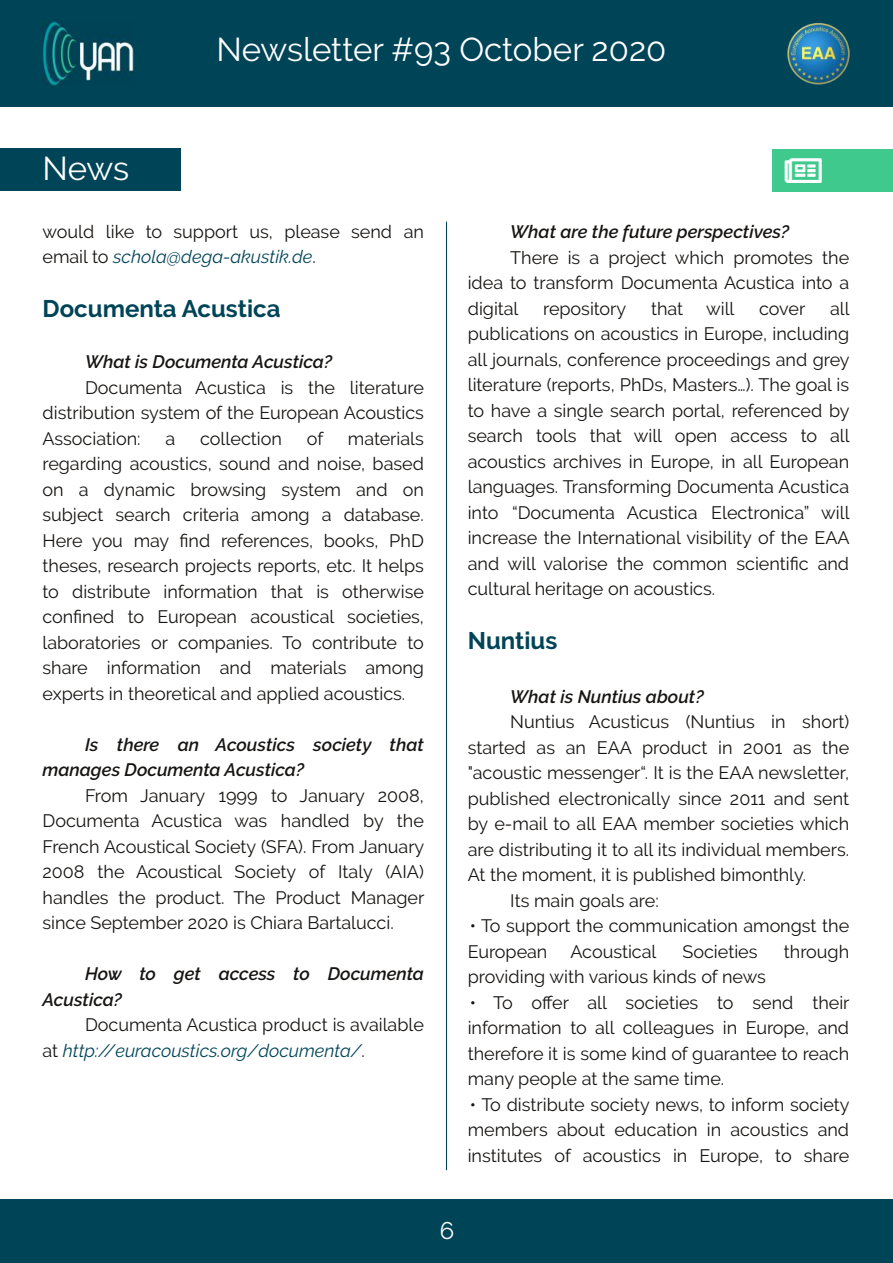
<style>
.page{position:relative;width:893px;height:1263px;background:#fff}
.page>*{position:absolute;margin:0;border:0;box-sizing:border-box;transform-origin:0 0}
.t1{font:33px "Raleway";color:#fff}
.t2{font:700 24px "Raleway";color:#004457}
.t3{font:24px "Raleway";color:#fff}
.t4{font:18px/25.5px "Raleway";color:#171513;text-align:justify}
.t5{font:italic 600 18px/25.5px "Raleway";color:#171513}
.s1{font-style:italic;color:#004457}
</style>
<div class="page">
<div style="left:0;top:0;width:893px;height:106px;background:#004457"></div>
<img style="left:787px;top:23px;width:63px;height:62px">
<img style="left:43px;top:21px;width:90px;height:64px">
<div style="left:0;top:1199px;width:893px;height:64px;background:#004457"></div>
<div style="left:0;top:148px;width:180px;height:43px;background:#004457"></div>
<div style="left:773px;top:149px;width:120px;height:42px;background:#40c98c"></div>
<hr style="left:446px;top:222px;width:1px;height:948px;background:#004457">
<h1 class="t1" style="left:43px;top:149px;width:88px">News</h1>
<h1 class="t1" style="left:216px;top:30px;width:451px">Newsletter #93 October 2020</h1>
<p class="t4" style="left:43px;top:219px;width:383px">would like to support us, please send an email to <span class="s1">schola@dega-akustik.de</span>.</p>
<h2 class="t2" style="left:43px;top:295px;width:240px">Documenta Acustica</h2>
<p class="t5" style="left:85px;top:349px;width:249px">What is Documenta Acustica?</p>
<p class="t4" style="left:43px;top:374px;width:383px;text-indent:43px">Documenta Acustica is the literature distribution system of the European Acoustics Association:</p>
<p class="t4" style="left:166px;top:425px;width:11px">a</p>
<p class="t4" style="left:200px;top:425px;width:83px">collection</p>
<p class="t4" style="left:307px;top:425px;width:18px">of</p>
<p class="t4" style="left:43px;top:425px;width:383px;text-indent:305px">materials regarding acoustics, sound and noise, based on a dynamic browsing system and on subject search criteria among a database.<br>Here you may find references, books, PhD theses, research projects reports, etc. It helps to distribute information that is otherwise confined to European acoustical societies, laboratories or companies. To contribute to share information and materials among experts in theoretical and applied acoustics.</p>
<p class="t5" style="left:43px;top:731px;width:383px;text-indent:43px">Is there an Acoustics society that manages Documenta Acustica?</p>
<p class="t4" style="left:43px;top:782px;width:383px;text-indent:43px">From January 1999 to January 2008, Documenta Acustica was handled by the French Acoustical Society (SFA). From January 2008 the Acoustical Society of Italy (AIA) handles the product. The Product Manager since September 2020 is Chiara Bartalucci.</p>
<p class="t5" style="left:43px;top:961px;width:383px;text-indent:43px">How to get access to Documenta<br>Acustica?</p>
<p class="t4" style="left:43px;top:1012px;width:383px;text-indent:43px">Documenta Acustica product is available at <span class="s1">http://euracoustics.org/documenta/</span>.</p>
<p class="t5" style="left:510px;top:219px;width:280px">What are the future perspectives?</p>
<p class="t4" style="left:468px;top:244px;width:383px;text-indent:43px">There is a project which promotes the idea to transform Documenta Acustica into a digital</p>
<p class="t4" style="left:468px;top:295px;width:383px;text-indent:362px">all publications on acoustics in Europe, including all journals, conference proceedings and grey literature (reports, PhDs, Masters…). The goal is to have a single search portal, referenced by search tools that will open access to all acoustics archives in Europe, in all European languages. Transforming Documenta Acustica into “Documenta Acustica Electronica” will increase the International visibility of the EAA and will valorise the common scientific and cultural heritage on acoustics.</p>
<h2 class="t2" style="left:468px;top:626px;width:91px">Nuntius</h2>
<p class="t4" style="left:543px;top:295px;width:85px">repository</p>
<p class="t4" style="left:651px;top:295px;width:34px">that</p>
<p class="t4" style="left:706px;top:295px;width:30px">will</p>
<p class="t4" style="left:759px;top:295px;width:48px">cover</p>
<p class="t5" style="left:510px;top:683px;width:195px">What is Nuntius about?</p>
<p class="t4" style="left:510px;top:709px;width:340px">Nuntius Acusticus (Nuntius in short)</p>
<p class="t4" style="left:468px;top:734px;width:383px">started as an EAA product in 2001 as the</p>
<p class="t4" style="left:468px;top:760px;width:383px">"acoustic messenger“. It is the EAA newsletter,</p>
<p class="t4" style="left:468px;top:785px;width:383px">published electronically since 2011 and sent</p>
<p class="t4" style="left:468px;top:811px;width:383px">by e-mail to all EAA member societies which</p>
<p class="t4" style="left:468px;top:836px;width:383px">are distributing it to all its individual members.</p>
<p class="t4" style="left:468px;top:862px;width:340px">At the moment, it is published bimonthly.</p>
<p class="t4" style="left:510px;top:887px;width:150px">Its main goals are:</p>
<p class="t4" style="left:468px;top:913px;width:383px">• To support the communication amongst the<br>European</p>
<p class="t4" style="left:570px;top:938px;width:88px">Acoustical</p>
<p class="t4" style="left:682px;top:938px;width:77px">Societies</p>
<p class="t4" style="left:784px;top:938px;width:67px">through</p>
<p class="t4" style="left:468px;top:964px;width:300px">providing with various kinds of news</p>
<p class="t4" style="left:468px;top:989px;width:383px">• To offer all societies to send their information to all colleagues in Europe, and therefore it is some kind of guarantee to reach many people at the same time.</p>
<p class="t4" style="left:468px;top:1091px;width:383px">• To distribute society news, to inform society members about education in acoustics and institutes of acoustics in Europe, to share</p>
<h2 class="t3" style="left:440px;top:1216px;width:16px">6</h2>
</div>
